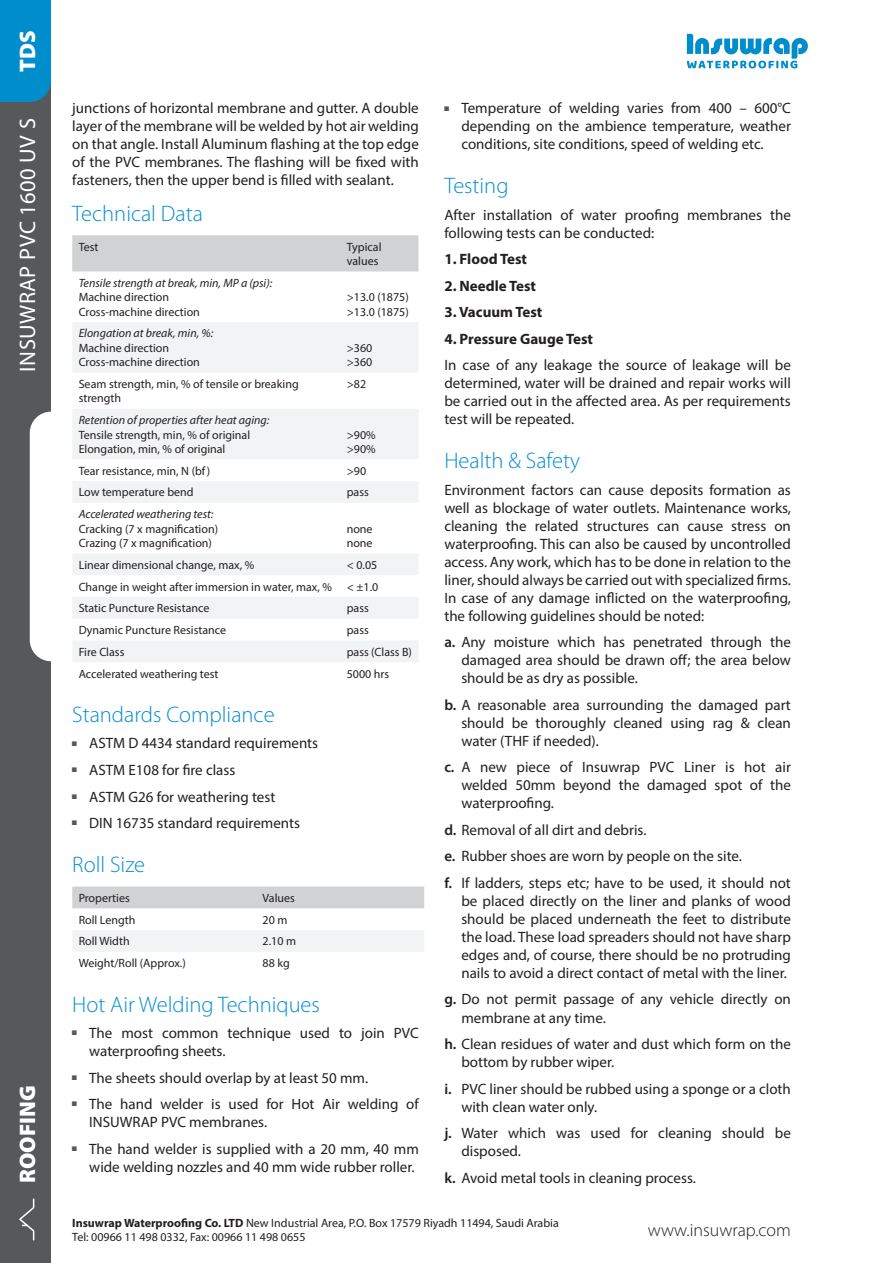
<style>
.page{position:relative;width:893px;height:1263px;background:#fff}
.page>*{position:absolute;margin:0;border:0;box-sizing:border-box;transform-origin:0 0}
.Titles{font:300 22.5px "Myriad Pro";color:#068ed0}
.t1{font:22.5px "Myriad Pro";letter-spacing:.02em;color:#fff}
.Body_Text{font:300 22.5px "Myriad Pro";color:#068ed0}
.t2{font:900 22.5px "Myriad Pro";color:#fff}
.t3{font:300 18px "Myriad Pro";color:#231f20}
.Body_Text-2{font:15px/18px "Myriad Pro";color:#231f20;text-align:justify}
.Body_Text_Subtitle{font:700 15px "Myriad Pro";color:#231f20}
.Table_Text{font:12px/14.4px "Myriad Pro";color:#231f20}
.s1{font-style:italic}
.s2{font-weight:600}
.s3{font-weight:700}
</style>
<div class="page">
<svg style="left:687px;top:34px;width:121px;height:34px"></svg>
<div style="left:0;top:0;width:51px;height:1263px;background:#57585a"></div>
<div style="left:0;top:0;width:51px;height:102px;background:#008dcb"></div>
<div style="left:30px;top:412px;width:21px;height:249px;background:#fff"></div>
<svg style="left:19px;top:1198px;width:16px;height:43px"></svg>
<div style="left:72px;top:235px;width:346px;height:36px;background:#d1d2d4"></div>
<svg style="left:73px;top:322px;width:345px;height:340px;fill:#f2f3f4"></svg>
<div style="left:72px;top:886px;width:352px;height:22px;background:#d1d2d4"></div>
<div style="left:73px;top:930px;width:351px;height:22px;background:#f2f3f4"></div>
<h1 class="t2" style="left:13px;top:72px;width:43px;rotate:-90deg">TDS</h1>
<p class="t1" style="left:14px;top:371px;width:255px;rotate:-90deg">INSUWRAP PVC 1600 UV S</p>
<h1 class="t2" style="left:13px;top:1183px;width:99px;rotate:-90deg">ROOFING</h1>
<p class="Body_Text-2" style="left:72px;top:99px;width:348px">junctions of horizontal membrane and gutter. A double layer of the membrane will be welded by hot air welding on that angle. Install Aluminum flashing at the top edge of the PVC membranes. The flashing will be fixed with fasteners, then the upper bend is filled with sealant.</p>
<p class="Body_Text" style="left:72px;top:200px;width:132px">Technical Data</p>
<p class="Table_Text" style="left:79px;top:239px;width:21px">Test</p>
<p class="Table_Text" style="left:347px;top:239px;width:36px">Typical values</p>
<p class="Table_Text" style="left:79px;top:275px;width:195px"><span class="s1">Tensile strength at break, min, MP a (psi):<br></span>Machine direction<br>Cross-machine direction</p>
<p class="Table_Text" style="left:347px;top:290px;width:64px">&gt;13.0 (1875) &gt;13.0 (1875)</p>
<p class="Table_Text" style="left:79px;top:326px;width:136px"><span class="s1">Elongation at break, min, %:<br></span>Machine direction<br>Cross-machine direction</p>
<p class="Table_Text" style="left:347px;top:340px;width:27px">&gt;360 &gt;360</p>
<p class="Table_Text" style="left:79px;top:377px;width:222px">Seam strength, min, % of tensile or breaking strength</p>
<p class="Table_Text" style="left:347px;top:377px;width:21px">&gt;82</p>
<p class="Table_Text" style="left:79px;top:413px;width:192px"><span class="s1">Retention of properties after heat aging:<br></span>Tensile strength, min, % of original<br>Elongation, min, % of original</p>
<p class="Table_Text" style="left:347px;top:427px;width:30px">&gt;90% &gt;90%</p>
<p class="Table_Text" style="left:79px;top:463px;width:133px">Tear resistance, min, N (bf)</p>
<p class="Table_Text" style="left:347px;top:463px;width:21px">&gt;90</p>
<p class="Table_Text" style="left:79px;top:485px;width:116px">Low temperature bend</p>
<p class="Table_Text" style="left:347px;top:485px;width:24px">pass</p>
<p class="Table_Text" style="left:79px;top:507px;width:141px"><span class="s1">Accelerated weathering test:<br></span>Cracking (7 x magnification)<br>Crazing (7 x magnification)</p>
<p class="Table_Text" style="left:347px;top:521px;width:27px">none none</p>
<p class="Table_Text" style="left:79px;top:557px;width:177px">Linear dimensional change, max, %</p>
<p class="Table_Text" style="left:347px;top:557px;width:32px">&lt; 0.05</p>
<p class="Table_Text" style="left:79px;top:579px;width:255px">Change in weight after immersion in water, max, %</p>
<p class="Table_Text" style="left:347px;top:579px;width:33px">&lt; ±1.0</p>
<p class="Table_Text" style="left:79px;top:601px;width:132px">Static Puncture Resistance</p>
<p class="Table_Text" style="left:347px;top:601px;width:24px">pass</p>
<p class="Table_Text" style="left:79px;top:623px;width:149px">Dynamic Puncture Resistance</p>
<p class="Table_Text" style="left:347px;top:623px;width:24px">pass</p>
<p class="Table_Text" style="left:79px;top:644px;width:47px">Fire Class</p>
<p class="Table_Text" style="left:347px;top:644px;width:67px">pass (Class B)</p>
<p class="Table_Text" style="left:79px;top:666px;width:141px">Accelerated weathering test</p>
<p class="Table_Text" style="left:347px;top:666px;width:44px">5000 hrs</p>
<p class="Titles" style="left:72px;top:701px;width:204px">Standards Compliance</p>
<p class="Body_Text-2" style="left:72px;top:734px;width:247px"><sup>u</sup> ASTM D 4434 standard requirements</p>
<p class="Body_Text-2" style="left:72px;top:761px;width:165px"><sup>u</sup> ASTM E108 for fire class</p>
<p class="Body_Text-2" style="left:72px;top:787px;width:205px"><sup>u</sup> ASTM G26 for weathering test</p>
<p class="Body_Text-2" style="left:72px;top:814px;width:229px"><sup>u</sup> DIN 16735 standard requirements</p>
<p class="Titles" style="left:72px;top:851px;width:74px">Roll Size</p>
<p class="Table_Text" style="left:79px;top:890px;width:53px">Properties</p>
<p class="Table_Text" style="left:263px;top:890px;width:34px">Values</p>
<p class="Table_Text" style="left:79px;top:912px;width:58px">Roll Length</p>
<p class="Table_Text" style="left:263px;top:912px;width:26px">20 m</p>
<p class="Table_Text" style="left:79px;top:934px;width:53px">Roll Width</p>
<p class="Table_Text" style="left:263px;top:934px;width:35px">2.10 m</p>
<p class="Table_Text" style="left:79px;top:956px;width:109px">Weight/Roll (Approx.)</p>
<p class="Table_Text" style="left:263px;top:956px;width:29px">88 kg</p>
<p class="Titles" style="left:72px;top:990px;width:249px">Hot Air Welding Techniques</p>
<p class="Body_Text-2" style="left:89px;top:1024px;width:331px;text-indent:-17px"><sup>u</sup> The most common technique used to join PVC waterproofing sheets.</p>
<p class="Body_Text-2" style="left:72px;top:1068px;width:297px"><sup>u</sup> The sheets should overlap by at least 50 mm.</p>
<p class="Body_Text-2" style="left:89px;top:1095px;width:331px;text-indent:-17px"><sup>u</sup> The hand welder is used for Hot Air welding of<br>INSUWRAP PVC membranes.</p>
<p class="Body_Text-2" style="left:72px;top:1139px;width:348px;text-align:right"><sup>u</sup> The hand welder is supplied with a 20 mm, 40 mm wide welding nozzles and 40 mm wide rubber roller.</p>
<p class="Body_Text-2" style="left:461px;top:99px;width:331px;text-indent:-17px"><sup>u</sup> Temperature of welding varies from 400 – 600°C depending on the ambience temperature, weather conditions, site conditions, speed of welding etc.</p>
<p class="Titles" style="left:444px;top:172px;width:66px">Testing</p>
<p class="Body_Text-2" style="left:444px;top:206px;width:348px">After installation of water proofing membranes the following tests can be conducted:</p>
<p class="Body_Text_Subtitle" style="left:444px;top:249px;width:84px">1. Flood Test</p>
<p class="Body_Text_Subtitle" style="left:444px;top:276px;width:93px">2. Needle Test</p>
<p class="Body_Text_Subtitle" style="left:444px;top:302px;width:100px">3. Vacuum Test</p>
<p class="Body_Text_Subtitle" style="left:444px;top:329px;width:150px">4. Pressure Gauge Test</p>
<p class="Body_Text-2" style="left:444px;top:356px;width:348px">In case of any leakage the source of leakage will be determined, water will be drained and repair works will be carried out in the affected area. As per requirements test will be repeated.</p>
<p class="Titles" style="left:444px;top:447px;width:137px">Health &amp; Safety</p>
<p class="Body_Text-2" style="left:444px;top:481px;width:348px">Environment factors can cause deposits formation as well as blockage of water outlets. Maintenance works, cleaning the related structures can cause stress on waterproofing. This can also be caused by uncontrolled access. Any work, which has to be done in relation to the liner, should always be carried out with specialized firms.<br>In case of any damage inflicted on the waterproofing, the following guidelines should be noted:</p>
<p class="Body_Text-2" style="left:461px;top:633px;width:331px;text-indent:-17px"><span class="s2">a.</span> Any moisture which has penetrated through the damaged area should be drawn off; the area below should be as dry as possible.</p>
<p class="Body_Text-2" style="left:461px;top:696px;width:331px;text-indent:-17px"><span class="s2">b.</span> A reasonable area surrounding the damaged part should be thoroughly cleaned using rag &amp; clean water (THF if needed).</p>
<p class="Body_Text-2" style="left:461px;top:758px;width:331px;text-indent:-17px"><span class="s2">c.</span> A new piece of Insuwrap PVC Liner is hot air welded 50mm beyond the damaged spot of the waterproofing.</p>
<p class="Body_Text-2" style="left:444px;top:821px;width:204px"><span class="s2">d.</span> Removal of all dirt and debris.</p>
<p class="Body_Text-2" style="left:444px;top:847px;width:299px"><span class="s2">e.</span> Rubber shoes are worn by people on the site.</p>
<p class="Body_Text-2" style="left:461px;top:874px;width:331px;text-indent:-17px"><span class="s2">f.</span> If ladders, steps etc; have to be used, it should not be placed directly on the liner and planks of wood should be placed underneath the feet to distribute the load. These load spreaders should not have sharp edges and, of course, there should be no protruding nails to avoid a direct contact of metal with the liner.</p>
<p class="Body_Text-2" style="left:461px;top:990px;width:331px;text-indent:-17px"><span class="s2">g.</span> Do not permit passage of any vehicle directly on membrane at any time.</p>
<p class="Body_Text-2" style="left:461px;top:1035px;width:331px;text-indent:-17px"><span class="s2">h.</span> Clean residues of water and dust which form on the bottom by rubber wiper.</p>
<p class="Body_Text-2" style="left:461px;top:1079px;width:331px;text-indent:-17px"><span class="s2">i.</span> PVC liner should be rubbed using a sponge or a cloth with clean water only.</p>
<p class="Body_Text-2" style="left:461px;top:1124px;width:331px;text-indent:-17px"><span class="s2">j.</span> Water which was used for cleaning should be disposed.</p>
<p class="Body_Text-2" style="left:444px;top:1168px;width:253px"><span class="s2">k.</span> Avoid metal tools in cleaning process.</p>
<p class="Table_Text" style="left:72px;top:1216px;width:488px;line-height:13.5px"><span class="s3">Insuwrap Waterproofing Co. LTD</span> New Industrial Area, P.O. Box 17579 Riyadh 11494, Saudi Arabia<br>Tel: 00966 11 498 0332, Fax: 00966 11 498 0655</p>
<p class="t3" style="left:648px;top:1219px;width:145px">www.insuwrap.com</p>
</div>
